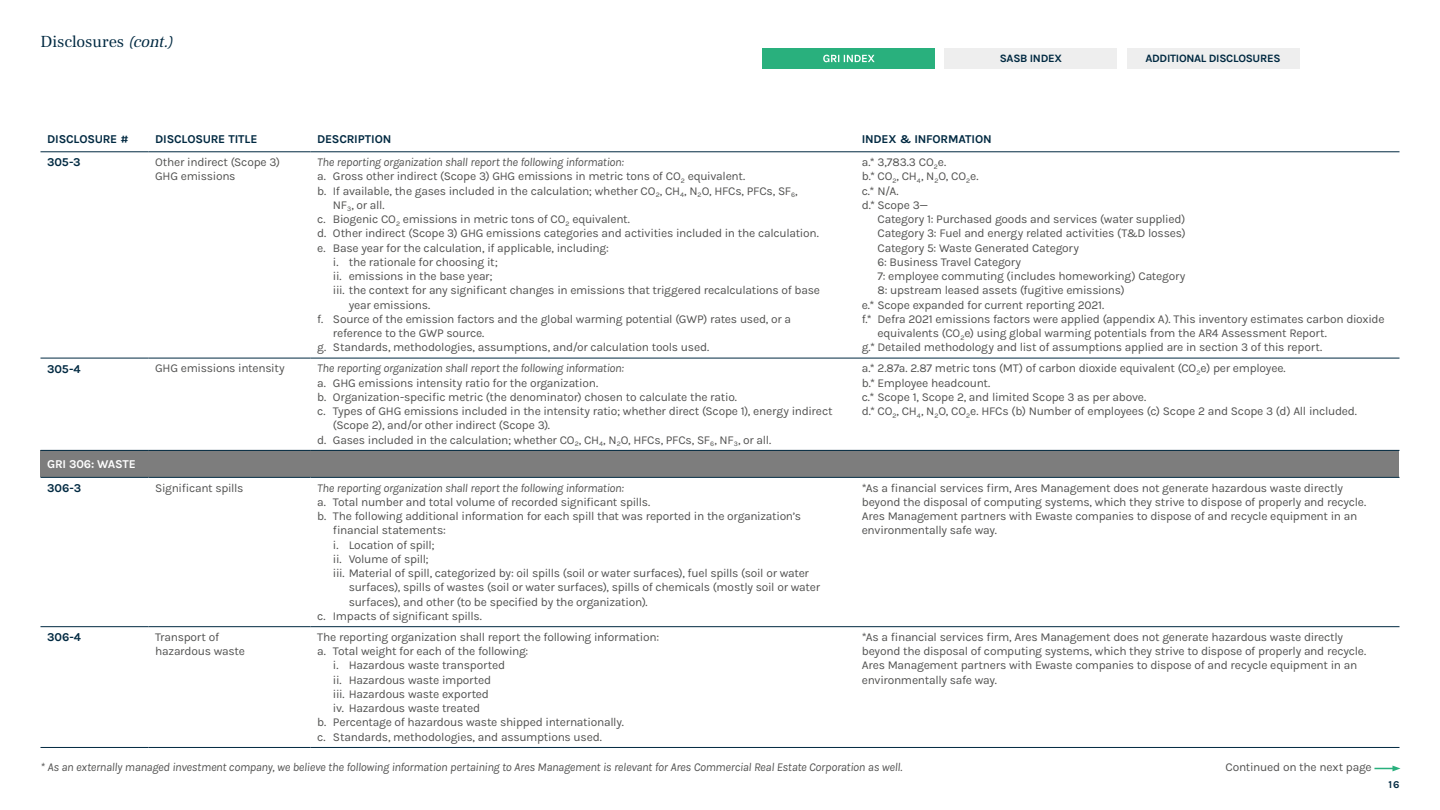
<style>
.page{position:relative;width:1440px;height:810px;background:#fff}
.page>*{position:absolute;margin:0;border:0;box-sizing:border-box;transform-origin:0 0}
.t1{font:16.5px "Frank Ruhl Libre";letter-spacing:-.005em;color:#002941}
.t2{font:12px/14.2px "Karla";letter-spacing:-.02em;color:#525251}
.t3{font:italic 12px "Karla";letter-spacing:-.025em;color:#525251}
.t4{font:700 12px "Karla";letter-spacing:-.015em;color:#002941}
.t5{font:700 12px "Karla";letter-spacing:-.015em;color:#fff}
.t6{font:700 11.25px "Karla";letter-spacing:-.025em;color:#002941}
.t7{font:700 10.5px "Karla";color:#002941}
.s1{font-style:italic}
</style>
<div class="page">
<div style="left:40px;top:450px;width:1360px;height:27px;background:#7d7d7d"></div>
<hr style="left:40px;top:152px;width:108px;height:1px;background:#002941">
<hr style="left:148px;top:152px;width:162px;height:1px;background:#002941">
<hr style="left:310px;top:152px;width:545px;height:1px;background:#002941">
<hr style="left:855px;top:152px;width:545px;height:1px;background:#002941">
<hr style="left:40px;top:358px;width:108px;height:1px;background:#002941">
<hr style="left:148px;top:358px;width:162px;height:1px;background:#002941">
<hr style="left:310px;top:358px;width:545px;height:1px;background:#002941">
<hr style="left:855px;top:358px;width:545px;height:1px;background:#002941">
<hr style="left:40px;top:626px;width:108px;height:1px;background:#002941">
<hr style="left:148px;top:626px;width:162px;height:1px;background:#002941">
<hr style="left:310px;top:626px;width:545px;height:1px;background:#002941">
<hr style="left:855px;top:626px;width:545px;height:1px;background:#002941">
<hr style="left:40px;top:450px;width:108px;height:1px;background:#002941">
<hr style="left:148px;top:450px;width:162px;height:1px;background:#002941">
<hr style="left:310px;top:450px;width:545px;height:1px;background:#002941">
<hr style="left:855px;top:450px;width:545px;height:1px;background:#002941">
<hr style="left:40px;top:477px;width:108px;height:1px;background:#002941">
<hr style="left:148px;top:477px;width:162px;height:1px;background:#002941">
<hr style="left:310px;top:477px;width:545px;height:1px;background:#002941">
<hr style="left:855px;top:477px;width:545px;height:1px;background:#002941">
<hr style="left:40px;top:747px;width:108px;height:1px;background:#002941">
<hr style="left:148px;top:747px;width:162px;height:1px;background:#002941">
<hr style="left:310px;top:747px;width:545px;height:1px;background:#002941">
<hr style="left:855px;top:747px;width:545px;height:1px;background:#002941">
<div style="left:945px;top:49px;width:172px;height:20px;background:#eee"></div>
<div style="left:1127px;top:49px;width:172px;height:20px;background:#eee"></div>
<svg style="left:1374px;top:766px;width:27px;height:5px"></svg>
<div style="left:763px;top:49px;width:172px;height:20px;background:#29b07d"></div>
<svg style="left:823px;top:55px;width:52px;height:7px"></svg>
<h1 class="t1" style="left:40px;top:32px;width:138px">Disclosures <span class="s1">(cont.)</span></h1>
<p class="t6" style="left:1000px;top:51px;width:64px">SASB INDEX</p>
<p class="t6" style="left:1145px;top:51px;width:137px">ADDITIONAL DISCLOSURES</p>
<p class="t4" style="left:47px;top:131px;width:83px">DISCLOSURE #</p>
<p class="t4" style="left:155px;top:131px;width:104px">DISCLOSURE TITLE</p>
<p class="t4" style="left:317px;top:131px;width:76px">DESCRIPTION</p>
<p class="t4" style="left:862px;top:131px;width:132px">INDEX &amp; INFORMATION</p>
<p class="t4" style="left:47px;top:155px;width:35px">305-3</p>
<p class="t2" style="left:155px;top:155px;width:126px">Other indirect (Scope 3)<br>GHG emissions</p>
<p class="t3" style="left:317px;top:154px;width:308px">The reporting organization shall report the following information:</p>
<p class="t2" style="left:862px;top:155px;width:118px">a.* 3,783.3 CO<sub>2</sub>e.<br>b.* CO<sub>2</sub>, CH<sub>4</sub>, N<sub>2</sub>O, CO<sub>2</sub>e. c.* N/A.<br>d.* Scope 3—</p>
<p class="t2" style="left:877px;top:212px;width:310px">Category 1: Purchased goods and services (water supplied)</p>
<p class="t2" style="left:877px;top:226px;width:310px">Category 3: Fuel and energy related activities (T&amp;D losses)</p>
<p class="t2" style="left:877px;top:240px;width:203px">Category 5: Waste Generated Category</p>
<p class="t2" style="left:877px;top:254px;width:145px">6: Business Travel Category</p>
<p class="t2" style="left:877px;top:269px;width:309px">7: employee commuting (includes homeworking) Category</p>
<p class="t2" style="left:877px;top:283px;width:249px">8: upstream leased assets (fugitive emissions)</p>
<p class="t2" style="left:862px;top:297px;width:244px">e.* Scope expanded for current reporting 2021.</p>
<p class="t2" style="left:862px;top:311px;width:524px">f.* Defra 2021 emissions factors were applied (appendix A). This inventory estimates carbon dioxide</p>
<p class="t2" style="left:877px;top:326px;width:451px">equivalents (CO<sub>2</sub>e) using global warming potentials from the AR4 Assessment Report.</p>
<p class="t2" style="left:862px;top:340px;width:462px">g.* Detailed methodology and list of assumptions applied are in section 3 of this report.</p>
<p class="t2" style="left:317px;top:169px;width:430px">a. Gross other indirect (Scope 3) GHG emissions in metric tons of CO<sub>2</sub> equivalent.</p>
<p class="t2" style="left:317px;top:183px;width:482px">b. If available, the gases included in the calculation; whether CO<sub>2</sub>, CH<sub>4</sub>, N<sub>2</sub>O, HFCs, PFCs, SF<sub>6</sub>,</p>
<p class="t2" style="left:333px;top:197px;width:53px">NF<sub>3</sub>, or all.</p>
<p class="t2" style="left:317px;top:212px;width:314px">c. Biogenic CO<sub>2</sub> emissions in metric tons of CO<sub>2</sub> equivalent.</p>
<p class="t2" style="left:317px;top:226px;width:503px">d. Other indirect (Scope 3) GHG emissions categories and activities included in the calculation.</p>
<p class="t2" style="left:317px;top:240px;width:293px">e. Base year for the calculation, if applicable, including:</p>
<p class="t2" style="left:333px;top:254px;width:166px">i. the rationale for choosing it;</p>
<p class="t2" style="left:333px;top:269px;width:161px">ii. emissions in the base year;</p>
<p class="t2" style="left:333px;top:283px;width:489px">iii. the context for any significant changes in emissions that triggered recalculations of base</p>
<p class="t2" style="left:349px;top:297px;width:83px">year emissions.</p>
<p class="t2" style="left:317px;top:311px;width:475px">f. Source of the emission factors and the global warming potential (GWP) rates used, or a</p>
<p class="t2" style="left:333px;top:326px;width:153px">reference to the GWP source.</p>
<p class="t2" style="left:317px;top:340px;width:393px">g. Standards, methodologies, assumptions, and/or calculation tools used.</p>
<p class="t4" style="left:47px;top:361px;width:35px">305-4</p>
<p class="t2" style="left:155px;top:361px;width:131px">GHG emissions intensity</p>
<p class="t3" style="left:317px;top:361px;width:308px">The reporting organization shall report the following information:</p>
<p class="t2" style="left:317px;top:375px;width:282px">a. GHG emissions intensity ratio for the organization.</p>
<p class="t2" style="left:317px;top:389px;width:421px">b. Organization-specific metric (the denominator) chosen to calculate the ratio.</p>
<p class="t2" style="left:317px;top:404px;width:517px">c. Types of GHG emissions included in the intensity ratio; whether direct (Scope 1), energy indirect</p>
<p class="t2" style="left:333px;top:418px;width:219px">(Scope 2), and/or other indirect (Scope 3).</p>
<p class="t2" style="left:317px;top:432px;width:456px">d. Gases included in the calculation; whether CO<sub>2</sub>, CH<sub>4</sub>, N<sub>2</sub>O, HFCs, PFCs, SF<sub>6</sub>, NF<sub>3</sub>, or all.</p>
<p class="t5" style="left:47px;top:456px;width:90px">GRI 306: WASTE</p>
<p class="t4" style="left:47px;top:480px;width:35px">306-3</p>
<p class="t2" style="left:155px;top:480px;width:90px">Significant spills</p>
<p class="t3" style="left:317px;top:480px;width:308px">The reporting organization shall report the following information:</p>
<p class="t2" style="left:317px;top:494px;width:335px">a. Total number and total volume of recorded significant spills.</p>
<p class="t2" style="left:317px;top:509px;width:485px">b. The following additional information for each spill that was reported in the organization’s</p>
<p class="t2" style="left:333px;top:523px;width:114px">financial statements:</p>
<p class="t2" style="left:333px;top:537px;width:103px">i. Location of spill;</p>
<p class="t2" style="left:333px;top:551px;width:97px">ii. Volume of spill;</p>
<p class="t2" style="left:333px;top:566px;width:478px">iii. Material of spill, categorized by: oil spills (soil or water surfaces), fuel spills (soil or water</p>
<p class="t2" style="left:349px;top:580px;width:473px">surfaces), spills of wastes (soil or water surfaces), spills of chemicals (mostly soil or water</p>
<p class="t2" style="left:349px;top:594px;width:301px">surfaces), and other (to be specified by the organization).</p>
<p class="t2" style="left:317px;top:608px;width:166px">c. Impacts of significant spills.</p>
<p class="t4" style="left:47px;top:629px;width:35px">306-4</p>
<p class="t2" style="left:155px;top:629px;width:91px">Transport of hazardous waste</p>
<p class="t2" style="left:317px;top:629px;width:343px">The reporting organization shall report the following information:</p>
<p class="t2" style="left:317px;top:644px;width:213px">a. Total weight for each of the following:</p>
<p class="t2" style="left:333px;top:658px;width:174px">i. Hazardous waste transported</p>
<p class="t2" style="left:333px;top:672px;width:160px">ii. Hazardous waste imported</p>
<p class="t2" style="left:333px;top:686px;width:158px">iii. Hazardous waste exported</p>
<p class="t2" style="left:333px;top:701px;width:149px">iv. Hazardous waste treated</p>
<p class="t2" style="left:317px;top:715px;width:308px">b. Percentage of hazardous waste shipped internationally.</p>
<p class="t2" style="left:317px;top:729px;width:286px">c. Standards, methodologies, and assumptions used.</p>
<p class="t2" style="left:862px;top:361px;width:497px">a.* 2.87a. 2.87 metric tons (MT) of carbon dioxide equivalent (CO<sub>2</sub>e) per employee.<br>b.* Employee headcount.<br>c.* Scope 1, Scope 2, and limited Scope 3 as per above.<br>d.* CO<sub>2</sub>, CH<sub>4</sub>, N<sub>2</sub>O, CO<sub>2</sub>e. HFCs (b) Number of employees (c) Scope 2 and Scope 3 (d) All included.</p>
<p class="t2" style="left:862px;top:480px;width:506px">*As a financial services firm, Ares Management does not generate hazardous waste directly beyond the disposal of computing systems, which they strive to dispose of properly and recycle.<br>Ares Management partners with Ewaste companies to dispose of and recycle equipment in an environmentally safe way.</p>
<p class="t2" style="left:862px;top:629px;width:506px">*As a financial services firm, Ares Management does not generate hazardous waste directly beyond the disposal of computing systems, which they strive to dispose of properly and recycle.<br>Ares Management partners with Ewaste companies to dispose of and recycle equipment in an environmentally safe way.</p>
<p class="t3" style="left:40px;top:759px;width:863px">* As an externally managed investment company, we believe the following information pertaining to Ares Management is relevant for Ares Commercial Real Estate Corporation as well.</p>
<p class="t2" style="left:1225px;top:760px;width:148px">Continued on the next page</p>
<p class="t7" style="left:1389px;top:778px;width:12px">16</p>
</div>
